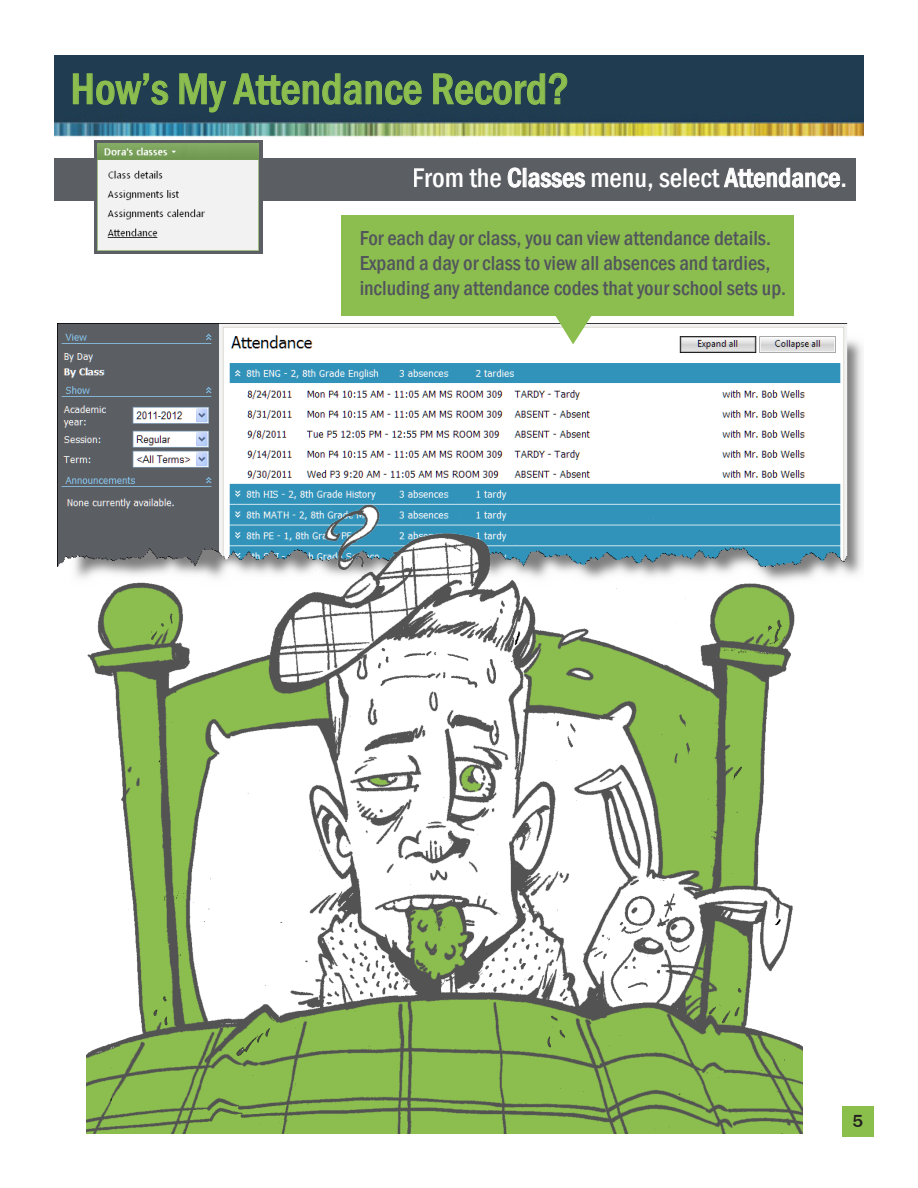
<style>
.page{position:relative;width:918px;height:1188px;background:#fff}
.page>*{position:absolute;margin:0;border:0;box-sizing:border-box;transform-origin:0 0}
.t1{font:500 condensed 45px "Franklin Gothic";color:#8cbe4f}
.t2{font:500 condensed 27.75px "Franklin Gothic";color:#fff}
.t3{font:500 condensed 20.85px/25px "Franklin Gothic";color:#52555c}
.t4{font:500 18px "Franklin Gothic";color:#231f20}
</style>
<div class="page">
<div style="left:843px;top:1107px;width:31px;height:30px;background:#8abf4c"></div>
<img style="left:54px;top:56px;width:810px;height:82px">
<svg style="left:73px;top:73px;width:96px;height:32px;background:#335350"></svg>
<svg style="left:179px;top:73px;width:48px;height:40px;background:#335350"></svg>
<svg style="left:233px;top:73px;width:189px;height:32px;background:#345450"></svg>
<svg style="left:433px;top:73px;width:135px;height:32px;background:#335350"></svg>
<div style="left:54px;top:159px;width:801px;height:42px;background:#5b5e63"></div>
<svg style="left:508px;top:168px;width:13px;height:19px"></svg>
<div style="left:523px;top:168px;width:3px;height:19px;border:1px solid #fff"></div>
<svg style="left:528px;top:172px;width:57px;height:15px"></svg>
<svg style="left:724px;top:168px;width:116px;height:19px"></svg>
<svg style="left:94px;top:141px;width:169px;height:113px;background:#697468"></svg>
<img style="left:98px;top:144px;width:160px;height:106px">
<img style="left:57px;top:323px;width:806px;height:256px">
<div style="left:341px;top:216px;width:453px;height:100px;background:#8cbe4f"></div>
<svg style="left:553px;top:316px;width:41px;height:28px"></svg>
<img style="left:86px;top:501px;width:717px;height:633px">
<p class="t1" style="left:70px;top:59px;width:501px">How’s My Attendance Record?</p>
<h2 class="t2" style="left:413px;top:159px;width:436px">From the Classes menu, select Attendance.</h2>
<p class="t3" style="left:360px;top:225px;width:428px">For each day or class, you can view attendance details.<br>Expand a day or class to view all absences and tardies, including any attendance codes that your school sets up.</p>
<p class="t4" style="left:852px;top:1110px;width:12px">5</p>
</div>
